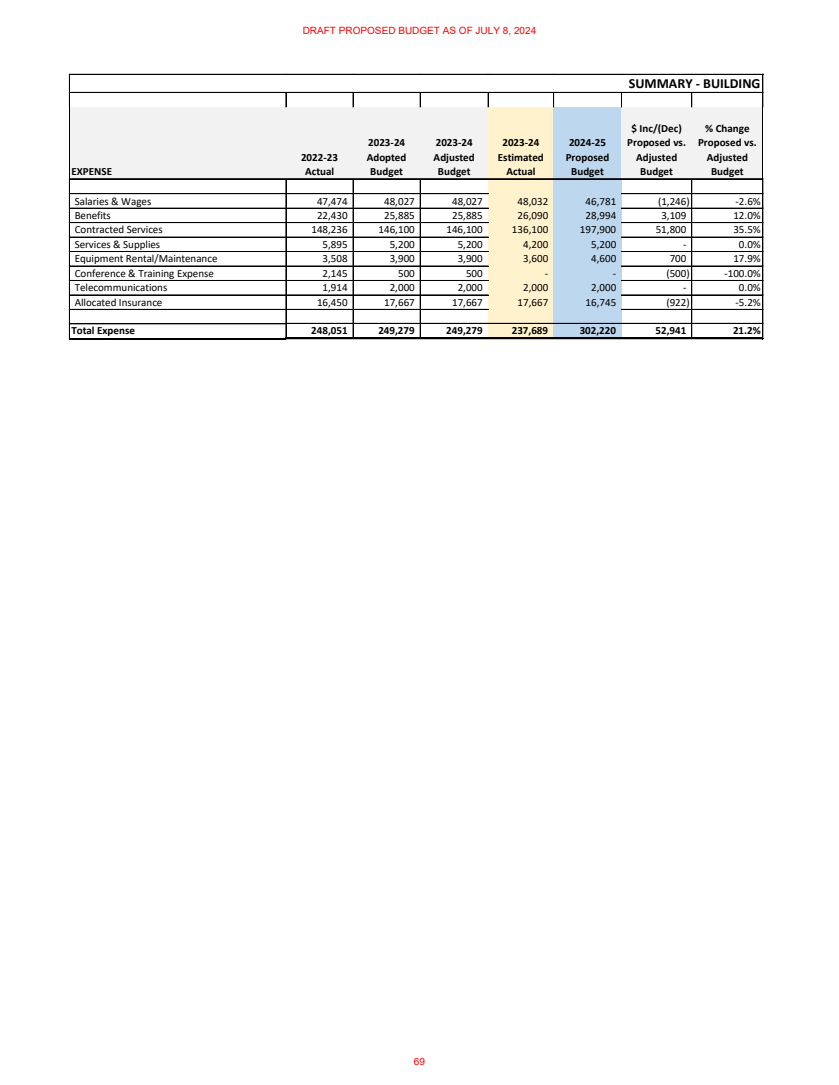
<style>
.page{position:relative;width:839px;height:1085px;background:#fff}
.page>*{position:absolute;margin:0;border:0;box-sizing:border-box;transform-origin:0 0}
.t1{font:700 14px "Calibri";color:#000}
.t2{font:11px "Calibri";color:#000}
.t3{font:700 11px/14.5px "Calibri";color:#000;text-align:center}
.t4{font:10px "Arial";color:#f00}
</style>
<div class="page">
<div style="left:70px;top:107px;width:418px;height:72px;background:#f2f2f2"></div>
<div style="left:488px;top:107px;width:65px;height:72px;background:#fff2cc"></div>
<div style="left:553px;top:107px;width:68px;height:72px;background:#bdd7ee"></div>
<div style="left:621px;top:107px;width:141px;height:72px;background:#f2f2f2"></div>
<div style="left:488px;top:179px;width:65px;height:15px;background:#fff2cc"></div>
<div style="left:553px;top:179px;width:68px;height:15px;background:#bdd7ee"></div>
<div style="left:488px;top:194px;width:65px;height:14px;background:#fff2cc"></div>
<div style="left:553px;top:194px;width:68px;height:14px;background:#bdd7ee"></div>
<div style="left:488px;top:208px;width:65px;height:15px;background:#fff2cc"></div>
<div style="left:553px;top:208px;width:68px;height:15px;background:#bdd7ee"></div>
<div style="left:488px;top:223px;width:65px;height:14px;background:#fff2cc"></div>
<div style="left:553px;top:223px;width:68px;height:14px;background:#bdd7ee"></div>
<div style="left:488px;top:237px;width:65px;height:15px;background:#fff2cc"></div>
<div style="left:553px;top:237px;width:68px;height:15px;background:#bdd7ee"></div>
<div style="left:488px;top:252px;width:65px;height:14px;background:#fff2cc"></div>
<div style="left:553px;top:252px;width:68px;height:14px;background:#bdd7ee"></div>
<div style="left:488px;top:266px;width:65px;height:15px;background:#fff2cc"></div>
<div style="left:553px;top:266px;width:68px;height:15px;background:#bdd7ee"></div>
<div style="left:488px;top:280px;width:65px;height:15px;background:#fff2cc"></div>
<div style="left:553px;top:280px;width:68px;height:15px;background:#bdd7ee"></div>
<div style="left:488px;top:295px;width:65px;height:15px;background:#fff2cc"></div>
<div style="left:553px;top:295px;width:68px;height:15px;background:#bdd7ee"></div>
<div style="left:488px;top:309px;width:65px;height:15px;background:#fff2cc"></div>
<div style="left:553px;top:309px;width:68px;height:15px;background:#bdd7ee"></div>
<div style="left:488px;top:324px;width:65px;height:14px;background:#fff2cc"></div>
<div style="left:553px;top:324px;width:68px;height:14px;background:#bdd7ee"></div>
<svg style="left:286px;top:93px;width:1px;height:14px"></svg>
<svg style="left:353px;top:93px;width:1px;height:14px"></svg>
<svg style="left:420px;top:93px;width:1px;height:14px"></svg>
<svg style="left:488px;top:93px;width:1px;height:14px"></svg>
<svg style="left:553px;top:93px;width:1px;height:14px"></svg>
<svg style="left:621px;top:93px;width:1px;height:14px"></svg>
<svg style="left:691px;top:93px;width:1px;height:14px"></svg>
<hr style="left:69px;top:193px;width:419px;height:1px;background:#000">
<hr style="left:70px;top:194px;width:418px;height:1px;background:#000">
<hr style="left:70px;top:208px;width:418px;height:1px;background:#000">
<hr style="left:69px;top:222px;width:419px;height:1px;background:#000">
<hr style="left:70px;top:223px;width:418px;height:1px;background:#000">
<hr style="left:70px;top:237px;width:418px;height:1px;background:#000">
<hr style="left:69px;top:251px;width:419px;height:1px;background:#000">
<hr style="left:70px;top:252px;width:418px;height:1px;background:#000">
<hr style="left:70px;top:266px;width:418px;height:1px;background:#000">
<hr style="left:70px;top:280px;width:418px;height:1px;background:#000">
<hr style="left:70px;top:295px;width:418px;height:1px;background:#000">
<hr style="left:70px;top:309px;width:418px;height:1px;background:#000">
<hr style="left:70px;top:324px;width:216px;height:1px;background:#000">
<hr style="left:286px;top:180px;width:1px;height:143px;background:#000">
<hr style="left:353px;top:180px;width:1px;height:143px;background:#000">
<hr style="left:420px;top:180px;width:1px;height:143px;background:#000">
<hr style="left:691px;top:180px;width:1px;height:143px;background:#000">
<hr style="left:69px;top:339px;width:217px;height:1px;background:#000">
<svg style="left:286px;top:324px;width:1px;height:13px"></svg>
<svg style="left:353px;top:324px;width:1px;height:13px"></svg>
<svg style="left:420px;top:324px;width:1px;height:13px"></svg>
<svg style="left:691px;top:324px;width:1px;height:13px"></svg>
<hr style="left:70px;top:92px;width:692px;height:1px;background:#000">
<hr style="left:70px;top:179px;width:692px;height:1px;background:#000">
<hr style="left:621px;top:193px;width:141px;height:1px;background:#000">
<hr style="left:621px;top:194px;width:141px;height:1px;background:#000">
<hr style="left:621px;top:208px;width:141px;height:1px;background:#000">
<hr style="left:621px;top:222px;width:141px;height:1px;background:#000">
<hr style="left:621px;top:223px;width:141px;height:1px;background:#000">
<hr style="left:621px;top:237px;width:141px;height:1px;background:#000">
<hr style="left:621px;top:251px;width:141px;height:1px;background:#000">
<hr style="left:621px;top:252px;width:141px;height:1px;background:#000">
<hr style="left:621px;top:266px;width:141px;height:1px;background:#000">
<hr style="left:621px;top:280px;width:141px;height:1px;background:#000">
<hr style="left:621px;top:295px;width:141px;height:1px;background:#000">
<hr style="left:621px;top:309px;width:141px;height:1px;background:#000">
<hr style="left:286px;top:323px;width:476px;height:1px;background:#000">
<hr style="left:286px;top:337px;width:476px;height:1px;background:#000">
<hr style="left:69px;top:74px;width:694px;height:1px;background:#000">
<hr style="left:69px;top:74px;width:1px;height:265px;background:#000">
<hr style="left:69px;top:338px;width:694px;height:1px;background:#000">
<hr style="left:762px;top:74px;width:1px;height:265px;background:#000">
<p class="t3" style="left:71px;top:164px;width:42px">EXPENSE</p>
<p class="t4" style="left:302px;top:23px;width:235px">DRAFT PROPOSED BUDGET AS OF JULY 8, 2024</p>
<p class="t3" style="left:301px;top:150px;width:38px">2022-23<br>Actual</p>
<p class="t3" style="left:366px;top:135px;width:41px">2023-24<br>Adopted<br>Budget</p>
<p class="t3" style="left:433px;top:135px;width:43px">2023-24<br>Adjusted<br>Budget</p>
<p class="t3" style="left:497px;top:135px;width:48px">2023-24<br>Estimated<br>Actual</p>
<p class="t3" style="left:565px;top:135px;width:45px">2024-25<br>Proposed<br>Budget</p>
<p class="t1" style="left:628px;top:73px;width:133px">SUMMARY - BUILDING</p>
<p class="t3" style="left:627px;top:121px;width:60px">$ Inc/(Dec)<br>Proposed vs.<br>Adjusted<br>Budget</p>
<p class="t3" style="left:697px;top:121px;width:60px">% Change<br>Proposed vs.<br>Adjusted<br>Budget</p>
<p class="t2" style="left:75px;top:193px;width:78px">Salaries &amp; Wages</p>
<p class="t2" style="left:317px;top:193px;width:32px">47,474</p>
<p class="t2" style="left:384px;top:193px;width:32px">48,027</p>
<p class="t2" style="left:452px;top:193px;width:32px">48,027</p>
<p class="t2" style="left:517px;top:193px;width:32px">48,032</p>
<p class="t2" style="left:585px;top:193px;width:32px">46,781</p>
<p class="t2" style="left:658px;top:193px;width:33px">(1,246)</p>
<p class="t2" style="left:735px;top:193px;width:27px">-2.6%</p>
<p class="t2" style="left:75px;top:208px;width:38px">Benefits</p>
<p class="t2" style="left:317px;top:208px;width:32px">22,430</p>
<p class="t2" style="left:384px;top:208px;width:32px">25,885</p>
<p class="t2" style="left:452px;top:208px;width:32px">25,885</p>
<p class="t2" style="left:517px;top:208px;width:32px">26,090</p>
<p class="t2" style="left:585px;top:208px;width:32px">28,994</p>
<p class="t2" style="left:661px;top:208px;width:27px">3,109</p>
<p class="t2" style="left:733px;top:208px;width:29px">12.0%</p>
<p class="t2" style="left:75px;top:222px;width:89px">Contracted Services</p>
<p class="t2" style="left:311px;top:222px;width:38px">148,236</p>
<p class="t2" style="left:378px;top:222px;width:38px">146,100</p>
<p class="t2" style="left:446px;top:222px;width:38px">146,100</p>
<p class="t2" style="left:512px;top:222px;width:38px">136,100</p>
<p class="t2" style="left:579px;top:222px;width:38px">197,900</p>
<p class="t2" style="left:655px;top:222px;width:32px">51,800</p>
<p class="t2" style="left:733px;top:222px;width:29px">35.5%</p>
<p class="t2" style="left:75px;top:237px;width:87px">Services &amp; Supplies</p>
<p class="t2" style="left:322px;top:237px;width:27px">5,895</p>
<p class="t2" style="left:389px;top:237px;width:27px">5,200</p>
<p class="t2" style="left:457px;top:237px;width:27px">5,200</p>
<p class="t2" style="left:523px;top:237px;width:27px">4,200</p>
<p class="t2" style="left:591px;top:237px;width:27px">5,200</p>
<p class="t2" style="left:683px;top:237px;width:5px">-</p>
<p class="t2" style="left:738px;top:237px;width:23px">0.0%</p>
<p class="t2" style="left:75px;top:251px;width:144px">Equipment Rental/Maintenance</p>
<p class="t2" style="left:322px;top:251px;width:27px">3,508</p>
<p class="t2" style="left:389px;top:251px;width:27px">3,900</p>
<p class="t2" style="left:457px;top:251px;width:27px">3,900</p>
<p class="t2" style="left:523px;top:251px;width:27px">3,600</p>
<p class="t2" style="left:591px;top:251px;width:27px">4,600</p>
<p class="t2" style="left:669px;top:251px;width:18px">700</p>
<p class="t2" style="left:733px;top:251px;width:29px">17.9%</p>
<p class="t2" style="left:75px;top:266px;width:141px">Conference &amp; Training Expense</p>
<p class="t2" style="left:322px;top:266px;width:27px">2,145</p>
<p class="t2" style="left:398px;top:266px;width:18px">500</p>
<p class="t2" style="left:466px;top:266px;width:18px">500</p>
<p class="t2" style="left:544px;top:266px;width:5px">-</p>
<p class="t2" style="left:612px;top:266px;width:5px">-</p>
<p class="t2" style="left:666px;top:266px;width:25px">(500)</p>
<p class="t2" style="left:724px;top:266px;width:38px">-100.0%</p>
<p class="t2" style="left:75px;top:280px;width:94px">Telecommunications</p>
<p class="t2" style="left:322px;top:280px;width:27px">1,914</p>
<p class="t2" style="left:389px;top:280px;width:27px">2,000</p>
<p class="t2" style="left:457px;top:280px;width:27px">2,000</p>
<p class="t2" style="left:523px;top:280px;width:27px">2,000</p>
<p class="t2" style="left:591px;top:280px;width:27px">2,000</p>
<p class="t2" style="left:683px;top:280px;width:5px">-</p>
<p class="t2" style="left:738px;top:280px;width:23px">0.0%</p>
<p class="t2" style="left:75px;top:294px;width:89px">Allocated Insurance</p>
<p class="t2" style="left:317px;top:294px;width:32px">16,450</p>
<p class="t2" style="left:384px;top:294px;width:32px">17,667</p>
<p class="t2" style="left:452px;top:294px;width:32px">17,667</p>
<p class="t2" style="left:517px;top:294px;width:32px">17,667</p>
<p class="t2" style="left:585px;top:294px;width:32px">16,745</p>
<p class="t2" style="left:666px;top:294px;width:25px">(922)</p>
<p class="t2" style="left:735px;top:294px;width:27px">-5.2%</p>
<p class="t3" style="left:71px;top:323px;width:65px">Total Expense</p>
<p class="t3" style="left:311px;top:323px;width:38px">248,051</p>
<p class="t3" style="left:378px;top:323px;width:38px">249,279</p>
<p class="t3" style="left:446px;top:323px;width:38px">249,279</p>
<p class="t3" style="left:511px;top:323px;width:38px">237,689</p>
<p class="t3" style="left:579px;top:323px;width:38px">302,220</p>
<p class="t3" style="left:655px;top:323px;width:32px">52,941</p>
<p class="t3" style="left:732px;top:323px;width:29px">21.2%</p>
<p class="t4" style="left:414px;top:1055px;width:13px">69</p>
</div>
